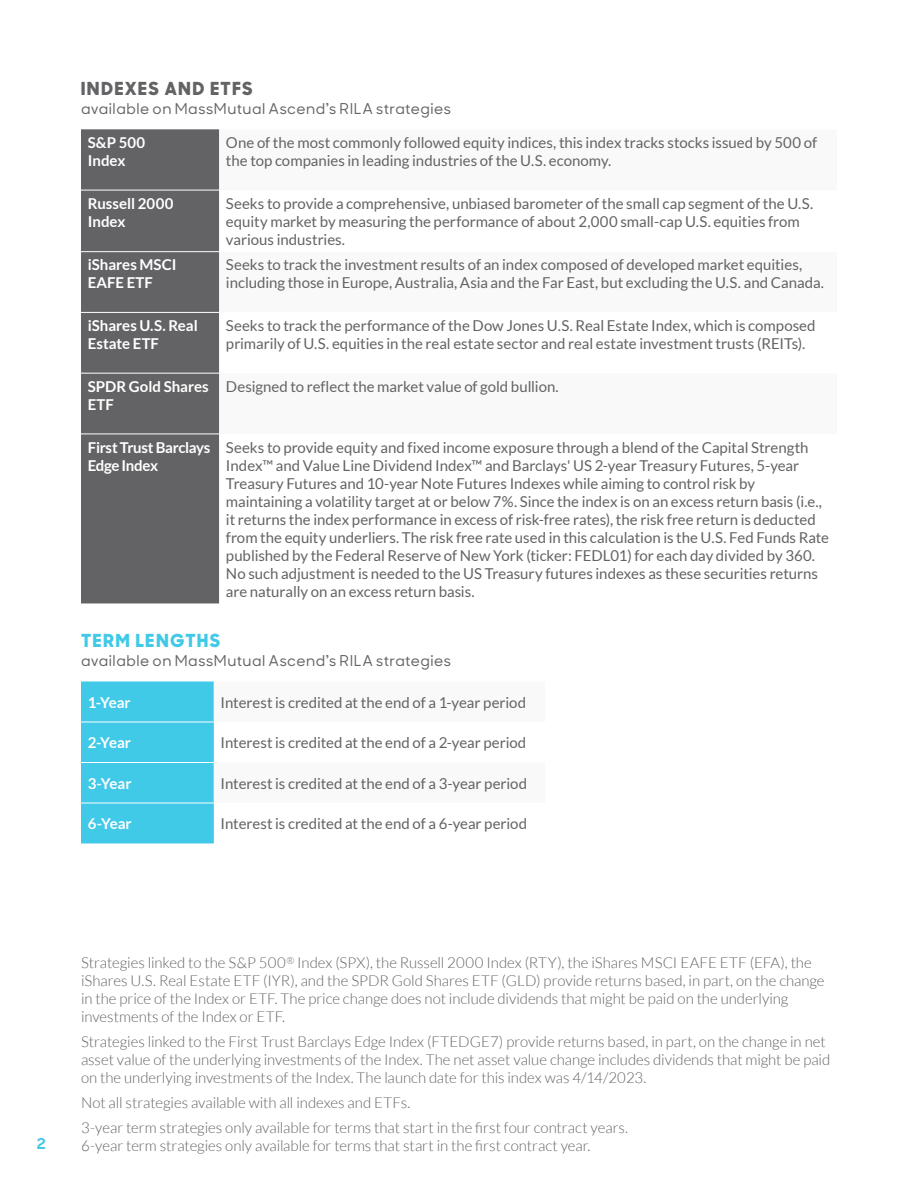
<style>
.page{position:relative;width:918px;height:1188px;background:#fff}
.page>*{position:absolute;margin:0;border:0;box-sizing:border-box;transform-origin:0 0}
.t1{font:800 18px "MM Sharp Sans";letter-spacing:.09em;color:#636366}
.t2{font:800 18px "MM Sharp Sans";letter-spacing:.105em;color:#41c9e8}
.t3{font:15px/18px "Lato";letter-spacing:-.005em;color:#636366}
.t4{font:300 15px/18px "Lato";letter-spacing:-.005em;color:#636366}
.t5{font:700 15px/18px "Lato";letter-spacing:-.005em;color:#fff}
.t6{font:500 15px "MM Sharp Sans";letter-spacing:.035em;color:#636366}
.t7{font:700 15px/18px "Lato";letter-spacing:-.025em;color:#fff}
.Left-hand_page_number{font:700 15px "MM Sharp Sans";color:#41c9e8}
</style>
<div class="page">
<div style="left:81px;top:681px;width:133px;height:162px;background:#41c9e8"></div>
<hr style="left:81px;top:722px;width:133px;height:1px;background:#fff">
<hr style="left:81px;top:762px;width:133px;height:1px;background:#fff">
<hr style="left:81px;top:803px;width:133px;height:1px;background:#fff">
<div style="left:81px;top:129px;width:138px;height:474px;background:#636366"></div>
<hr style="left:81px;top:190px;width:138px;height:1px;background:#fff">
<hr style="left:81px;top:251px;width:138px;height:1px;background:#fff">
<hr style="left:81px;top:312px;width:138px;height:1px;background:#fff">
<hr style="left:81px;top:373px;width:138px;height:1px;background:#fff">
<hr style="left:81px;top:434px;width:138px;height:1px;background:#fff">
<p class="t1" style="left:81px;top:75px;width:173px">INDEXES AND ETFS</p>
<p class="t6" style="left:81px;top:98px;width:371px">available on MassMutual Ascend’s RILA strategies</p>
<p class="t5" style="left:88px;top:133px;width:59px">S&amp;P 500<br>Index</p>
<p class="t3" style="left:226px;top:134px;width:593px">One of the most commonly followed equity indices, this index tracks stocks issued by 500 of the top companies in leading industries of the U.S. economy.</p>
<p class="t5" style="left:88px;top:194px;width:87px">Russell 2000<br>Index</p>
<p class="t3" style="left:226px;top:194px;width:589px">Seeks to provide a comprehensive, unbiased barometer of the small cap segment of the U.S. equity market by measuring the performance of about 2,000 small-cap U.S. equities from various industries.</p>
<p class="t5" style="left:88px;top:256px;width:90px">iShares MSCI<br>EAFE ETF</p>
<p class="t3" style="left:226px;top:256px;width:600px">Seeks to track the investment results of an index composed of developed market equities, including those in Europe, Australia, Asia and the Far East, but excluding the U.S. and Canada.</p>
<p class="t5" style="left:88px;top:317px;width:112px">iShares U.S. Real<br>Estate ETF</p>
<p class="t3" style="left:226px;top:317px;width:591px">Seeks to track the performance of the Dow Jones U.S. Real Estate Index, which is composed primarily of U.S. equities in the real estate sector and real estate investment trusts (REITs).</p>
<p class="t5" style="left:88px;top:377px;width:123px">SPDR Gold Shares<br>ETF</p>
<p class="t3" style="left:226px;top:377px;width:334px">Designed to reflect the market value of gold bullion.</p>
<p class="t7" style="left:88px;top:438px;width:124px">First Trust Barclays<br>Edge Index</p>
<p class="t3" style="left:226px;top:438px;width:605px">Seeks to provide equity and fixed income exposure through a blend of the Capital Strength Index™ and Value Line Dividend Index™ and Barclays' US 2-year Treasury Futures, 5-year Treasury Futures and 10-year Note Futures Indexes while aiming to control risk by maintaining a volatility target at or below 7%. Since the index is on an excess return basis (i.e., it returns the index performance in excess of risk-free rates), the risk free return is deducted from the equity underliers. The risk free rate used in this calculation is the U.S. Fed Funds Rate published by the Federal Reserve of New York (ticker: FEDL01) for each day divided by 360.<br>No such adjustment is needed to the US Treasury futures indexes as these securities returns are naturally on an excess return basis.</p>
<p class="t2" style="left:81px;top:627px;width:141px">TERM LENGTHS</p>
<p class="t6" style="left:81px;top:650px;width:371px">available on MassMutual Ascend’s RILA strategies</p>
<p class="t5" style="left:88px;top:693px;width:45px">1-Year</p>
<p class="t3" style="left:221px;top:693px;width:307px">Interest is credited at the end of a 1-year period</p>
<p class="t5" style="left:88px;top:734px;width:45px">2-Year</p>
<p class="t3" style="left:221px;top:734px;width:307px">Interest is credited at the end of a 2-year period</p>
<p class="t5" style="left:88px;top:774px;width:45px">3-Year</p>
<p class="t3" style="left:221px;top:774px;width:308px">Interest is credited at the end of a 3-year period</p>
<p class="t5" style="left:88px;top:815px;width:46px">6-Year</p>
<p class="t3" style="left:221px;top:815px;width:308px">Interest is credited at the end of a 6-year period</p>
<p class="Left-hand_page_number" style="left:37px;top:1131px;width:11px">2</p>
<p class="t4" style="left:81px;top:954px;width:745px">Strategies linked to the S&amp;P 500<sup>®</sup> Index (SPX), the Russell 2000 Index (RTY), the iShares MSCI EAFE ETF (EFA), the iShares U.S. Real Estate ETF (IYR), and the SPDR Gold Shares ETF (GLD) provide returns based, in part, on the change in the price of the Index or ETF. The price change does not include dividends that might be paid on the underlying investments of the Index or ETF.</p>
<p class="t4" style="left:81px;top:1033px;width:751px">Strategies linked to the First Trust Barclays Edge Index (FTEDGE7) provide returns based, in part, on the change in net asset value of the underlying investments of the Index. The net asset value change includes dividends that might be paid on the underlying investments of the Index. The launch date for this index was 4/14/2023.</p>
<p class="t4" style="left:81px;top:1094px;width:331px">Not all strategies available with all indexes and ETFs.</p>
<p class="t4" style="left:81px;top:1118px;width:549px">3-year term strategies only available for terms that start in the first four contract years.<br>6-year term strategies only available for terms that start in the first contract year.</p>
</div>
